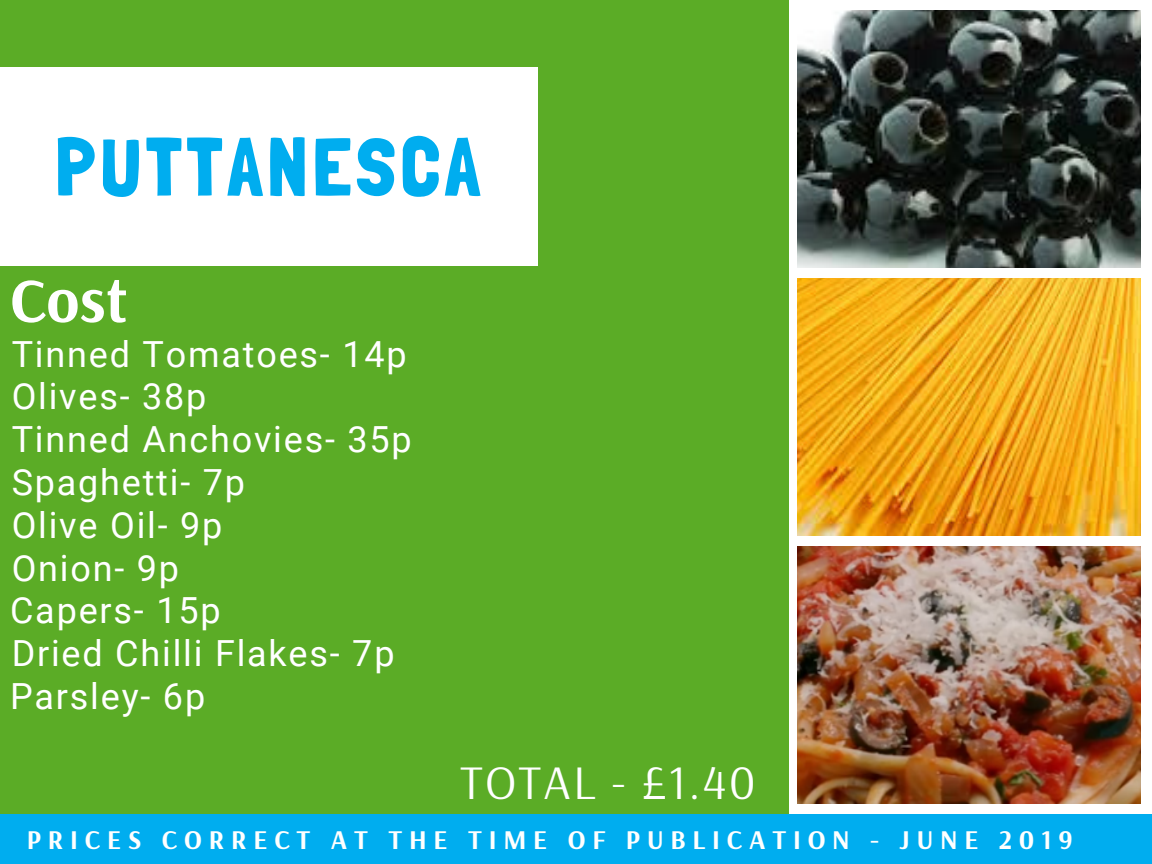
<style>
.page{position:relative;width:1152px;height:864px;background:#fff}
.page>*{position:absolute;margin:0;border:0;box-sizing:border-box;transform-origin:0 0}
.t1{font:82.5px "Londrina Solid";letter-spacing:.05em;color:#00adef}
.t2{font:700 63px "Arsenal";color:#fff}
.t3{font:48px "Arsenal";letter-spacing:.05em;color:#fff}
.t4{font:36px/42.8px "Roboto";letter-spacing:.05em;color:#fff}
.t5{font:700 27px "Arsenal";letter-spacing:.25em;color:#fff}
</style>
<div class="page">
<div style="left:0;top:0;width:788px;height:864px;background:#5bac26"></div>
<div style="left:0;top:814px;width:1152px;height:50px;background:#00adef"></div>
<div style="left:0;top:67px;width:537px;height:198px;background:#fff"></div>
<img style="left:798px;top:11px;width:343px;height:256px">
<img style="left:798px;top:279px;width:343px;height:256px">
<img style="left:798px;top:546px;width:343px;height:258px">
<h1 class="t1" style="left:55px;top:118px;width:427px">PUTTANESCA</h1>
<h2 class="t2" style="left:10px;top:259px;width:119px">Cost</h2>
<p class="t4" style="left:10px;top:333px;width:403px">Tinned Tomatoes- 14p<br>Olives- 38p<br>Tinned Anchovies- 35p<br>Spaghetti- 7p<br>Olive Oil- 9p<br>Onion- 9p<br>Capers- 15p<br>Dried Chilli Flakes- 7p<br>Parsley- 6p</p>
<h3 class="t3" style="left:461px;top:751px;width:297px">TOTAL - £1.40</h3>
<p class="t5" style="left:27px;top:822px;width:1048px">PRICES CORRECT AT THE TIME OF PUBLICATION - JUNE 2019</p>
</div>
